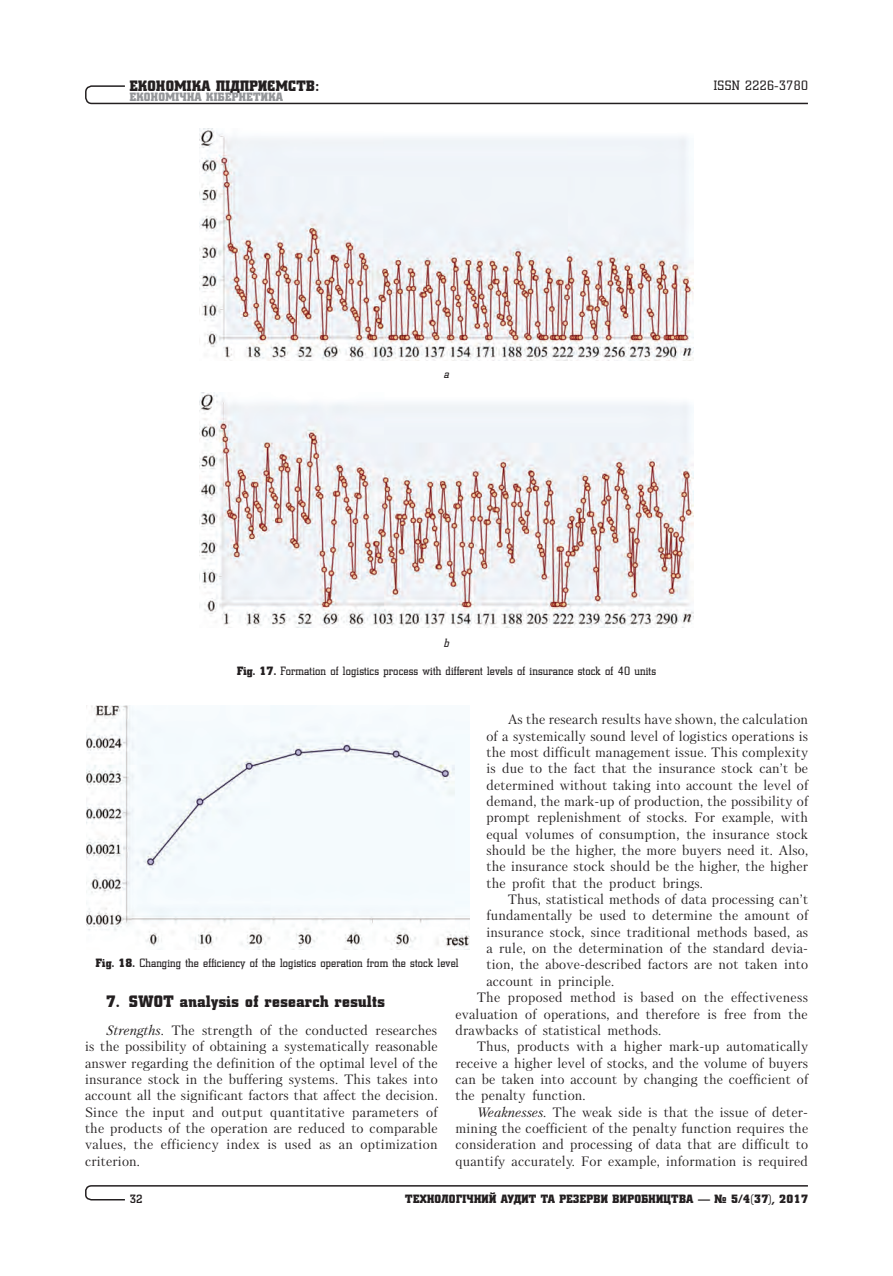
<style>
.page{position:relative;width:893px;height:1276px;background:#fff}
.page>*{position:absolute;margin:0;border:0;box-sizing:border-box;transform-origin:0 0}
.t1{font:16.5px "Coliseum Black C";letter-spacing:.025em;color:#231f20}
.t2{font:15px "Coliseum Black C";letter-spacing:.025em;color:#231f20}
.t3{font:13.5px/16.4px "Petersburg C";letter-spacing:.01em;color:#231f20;text-align:justify}
.t4{font:13.5px "Coliseum C";letter-spacing:.03em;color:#231f20}
.t5{font:12px "Coliseum C";letter-spacing:.015em;color:#231f20}
.t6{font:12px "Coliseum Black C";letter-spacing:.025em;color:#231f20}
.t7{font:12px "Coliseum Black C";letter-spacing:.025em;color:#939598}
.t8{font:700 12px "Coliseum C";color:#231f20}
.t9{font:italic 12px "Coliseum C";color:#231f20}
.s1{font-family:"Coliseum Black C"}
.s2{font-style:italic}
</style>
<div class="page">
<svg style="left:85px;top:85px;width:723px;height:20px"></svg>
<svg style="left:85px;top:1185px;width:723px;height:16px"></svg>
<img style="left:200px;top:128px;width:493px;height:232px">
<img style="left:200px;top:393px;width:493px;height:234px">
<img style="left:87px;top:705px;width:382px;height:244px">
<p class="t2" style="left:130px;top:77px;width:191px">Економіка підприємств:</p>
<p class="t7" style="left:130px;top:90px;width:155px">Економічна кібернетика</p>
<p class="t4" style="left:714px;top:78px;width:96px">ISSN 2226-3780</p>
<p class="t9" style="left:444px;top:368px;width:7px">a</p>
<p class="t9" style="left:444px;top:636px;width:7px">b</p>
<p class="t5" style="left:237px;top:664px;width:420px"><span class="s1">Fig. 17.</span> Formation of logistics process with different levels of insurance stock of 40 units</p>
<p class="t3" style="left:486px;top:711px;width:323px;text-indent:21px">As the research results have shown, the calculation of a systemically sound level of logistics operations is the most difficult management issue. This complexity is due to the fact that the insurance stock can’t be determined without taking into account the level of demand, the mark-up of production, the possibility of prompt replenishment of stocks. For example, with equal volumes of consumption, the insurance stock should be the higher, the more buyers need it. Also, the insurance stock should be the higher, the higher the profit that the product brings.</p>
<p class="t3" style="left:508px;top:891px;width:302px">Thus, statistical methods of data processing can’t</p>
<p class="t3" style="left:486px;top:907px;width:323px">fundamentally be used to determine the amount of</p>
<p class="t3" style="left:486px;top:923px;width:323px">insurance stock, since traditional methods based, as</p>
<p class="t3" style="left:486px;top:940px;width:323px">a rule, on the determination of the standard devia-</p>
<p class="t3" style="left:486px;top:956px;width:323px">tion, the above-described factors are not taken into</p>
<p class="t3" style="left:486px;top:972px;width:129px">account in principle.</p>
<p class="t3" style="left:477px;top:989px;width:333px">The proposed method is based on the effectiveness</p>
<p class="t3" style="left:455px;top:1005px;width:354px">evaluation of operations, and therefore is free from the</p>
<p class="t3" style="left:455px;top:1022px;width:207px">drawbacks of statistical methods.</p>
<p class="t3" style="left:477px;top:1038px;width:333px">Thus, products with a higher mark-up automatically</p>
<p class="t3" style="left:455px;top:1054px;width:354px">receive a higher level of stocks, and the volume of buyers</p>
<p class="t3" style="left:455px;top:1071px;width:354px">can be taken into account by changing the coefficient of</p>
<p class="t3" style="left:455px;top:1087px;width:132px">the penalty function.</p>
<p class="t3" style="left:477px;top:1103px;width:333px"><span class="s2">Weaknesses.</span> The weak side is that the issue of deter-</p>
<p class="t3" style="left:455px;top:1120px;width:354px">mining the coefficient of the penalty function requires the</p>
<p class="t3" style="left:455px;top:1136px;width:354px">consideration and processing of data that are difficult to</p>
<p class="t3" style="left:455px;top:1152px;width:354px">quantify accurately. For example, information is required</p>
<p class="t5" style="left:96px;top:956px;width:364px"><span class="s1">Fig. 18.</span> Changing the efficiency of the logistics operation from the stock level</p>
<p class="t1" style="left:106px;top:991px;width:280px">7. SWOT analysis of research results</p>
<p class="t3" style="left:85px;top:1022px;width:354px;text-indent:21px"><span class="s2">Strengths.</span> The strength of the conducted researches is the possibility of obtaining a systematically reasonable answer regarding the definition of the optimal level of the insurance stock in the buffering systems. This takes into account all the significant factors that affect the decision.<br>Since the input and output quantitative parameters of the products of the operation are reduced to comparable values, the efficiency index is used as an optimization criterion.</p>
<p class="t8" style="left:130px;top:1191px;width:14px">32</p>
<p class="t6" style="left:405px;top:1191px;width:404px">Технологічний аудит та резерви виробництва — № 5/4(37), 2017</p>
</div>
